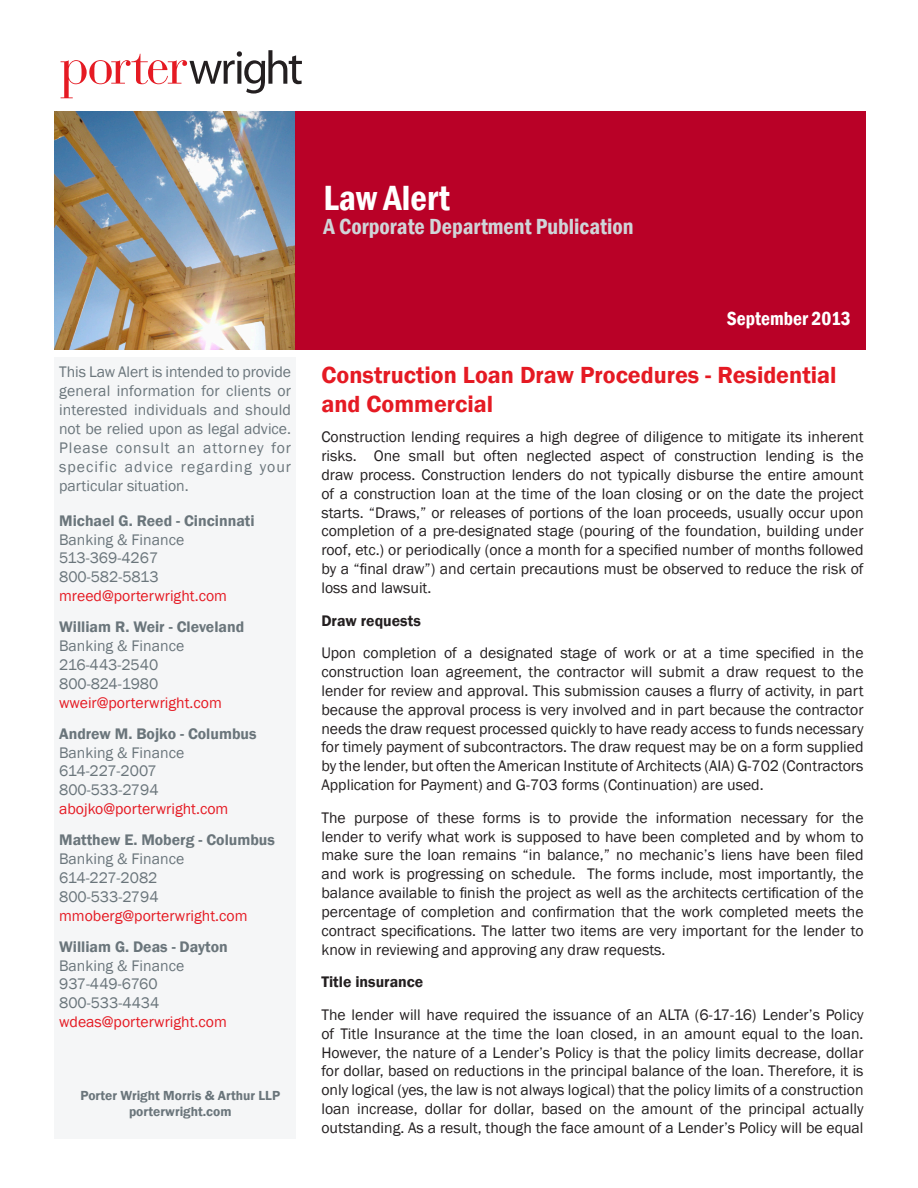
<style>
.page{position:relative;width:918px;height:1188px;background:#fff}
.page>*{position:absolute;margin:0;border:0;box-sizing:border-box;transform-origin:0 0}
.Alert_Heading{font:600 condensed 36px "Franklin Gothic";color:#fff}
.t1{font:600 24px/28.8px "Franklin Gothic";color:#e51a23}
.t2{font:600 condensed 22.5px "Franklin Gothic";color:#d0d4d8}
.t3{font:600 condensed 19.5px "Franklin Gothic";color:#fff}
.t4{font:15.75px/18.9px "Franklin Gothic";color:#231f20;text-align:justify}
.t5{font:15.75px/18.9px "Franklin Gothic";color:#6a757b;text-align:justify}
.t6{font:600 15.75px "Franklin Gothic";color:#6a757b}
.t7{font:15.75px "Franklin Gothic";color:#e51a23}
.t8{font:600 15.75px "Franklin Gothic";color:#231f20}
.t9{font:15.75px "Franklin Gothic";letter-spacing:-.03em;color:#6a757b}
.Alert_subhead{font:600 13.5px "Franklin Gothic";color:#6a757b}
</style>
<div class="page">
<img style="left:55px;top:111px;width:241px;height:239px">
<div style="left:296px;top:111px;width:570px;height:239px;background:#b90127"></div>
<div style="left:55px;top:357px;width:241px;height:782px;background:#f5f6f7"></div>
<svg style="left:61px;top:50px;width:241px;height:48px"></svg>
<p class="t5" style="left:59px;top:363px;width:233px">This Law Alert is intended to provide general information for clients or interested individuals and should not be relied upon as legal advice.<br>Please consult an attorney for specific advice regarding your particular situation.</p>
<p class="t6" style="left:59px;top:511px;width:197px">Michael G. Reed - Cincinnati</p>
<p class="t5" style="left:59px;top:530px;width:127px">Banking &amp; Finance</p>
<p class="t5" style="left:59px;top:549px;width:101px">513-369-4267</p>
<p class="t5" style="left:59px;top:568px;width:101px">800-582-5813</p>
<p class="t7" style="left:59px;top:586px;width:169px">mreed@porterwright.com</p>
<p class="t6" style="left:59px;top:617px;width:187px">William R. Weir - Cleveland</p>
<p class="t5" style="left:59px;top:637px;width:127px">Banking &amp; Finance</p>
<p class="t5" style="left:59px;top:656px;width:101px">216-443-2540</p>
<p class="t5" style="left:59px;top:674px;width:101px">800-824-1980</p>
<p class="t7" style="left:59px;top:693px;width:164px">wweir@porterwright.com</p>
<p class="t6" style="left:59px;top:724px;width:199px">Andrew M. Bojko - Columbus</p>
<p class="t5" style="left:59px;top:743px;width:127px">Banking &amp; Finance</p>
<p class="t9" style="left:59px;top:761px;width:99px">614-227-2007</p>
<p class="t5" style="left:59px;top:781px;width:101px">800-533-2794</p>
<p class="t7" style="left:59px;top:799px;width:171px">abojko@porterwright.com</p>
<p class="t6" style="left:59px;top:830px;width:217px">Matthew E. Moberg - Columbus</p>
<p class="t5" style="left:59px;top:850px;width:127px">Banking &amp; Finance</p>
<p class="t5" style="left:59px;top:869px;width:100px">614-227-2082</p>
<p class="t5" style="left:59px;top:887px;width:101px">800-533-2794</p>
<p class="t7" style="left:59px;top:906px;width:190px">mmoberg@porterwright.com</p>
<p class="t6" style="left:59px;top:937px;width:170px">William G. Deas - Dayton</p>
<p class="t5" style="left:59px;top:956px;width:127px">Banking &amp; Finance</p>
<p class="t5" style="left:59px;top:975px;width:100px">937-449-6760</p>
<p class="t5" style="left:59px;top:994px;width:102px">800-533-4434</p>
<p class="t7" style="left:59px;top:1012px;width:169px">wdeas@porterwright.com</p>
<p class="Alert_subhead" style="left:80px;top:1087px;width:201px">Porter Wright Morris &amp; Arthur LLP</p>
<p class="Alert_subhead" style="left:129px;top:1103px;width:104px">porterwright.com</p>
<p class="Alert_Heading" style="left:324px;top:174px;width:128px">Law Alert</p>
<p class="t2" style="left:324px;top:211px;width:312px">A Corporate Department Publication</p>
<p class="t3" style="left:727px;top:305px;width:126px">September 2013</p>
<p class="t1" style="left:321px;top:361px;width:517px">Construction Loan Draw Procedures - Residential and Commercial</p>
<p class="t4" style="left:321px;top:428px;width:544px">Construction lending requires a high degree of diligence to mitigate its inherent risks. One small but often neglected aspect of construction lending is the draw process. Construction lenders do not typically disburse the entire amount of a construction loan at the time of the loan closing or on the date the project starts. “Draws,” or releases of portions of the loan proceeds, usually occur upon completion of a pre-designated stage (pouring of the foundation, building under roof, etc.) or periodically (once a month for a specified number of months followed by a “final draw”) and certain precautions must be observed to reduce the risk of loss and lawsuit.</p>
<p class="t8" style="left:321px;top:611px;width:101px">Draw requests</p>
<p class="t4" style="left:321px;top:644px;width:544px">Upon completion of a designated stage of work or at a time specified in the construction loan agreement, the contractor will submit a draw request to the lender for review and approval. This submission causes a flurry of activity, in part because the approval process is very involved and in part because the contractor needs the draw request processed quickly to have ready access to funds necessary for timely payment of subcontractors. The draw request may be on a form supplied by the lender, but often the American Institute of Architects (AIA) G-702 (Contractors Application for Payment) and G-703 forms (Continuation) are used.</p>
<p class="t4" style="left:321px;top:808px;width:544px">The purpose of these forms is to provide the information necessary for the lender to verify what work is supposed to have been completed and by whom to make sure the loan remains “in balance,” no mechanic’s liens have been filed and work is progressing on schedule. The forms include, most importantly, the balance available to finish the project as well as the architects certification of the percentage of completion and confirmation that the work completed meets the contract specifications. The latter two items are very important for the lender to know in reviewing and approving any draw requests.</p>
<p class="t8" style="left:321px;top:972px;width:103px">Title insurance</p>
<p class="t4" style="left:321px;top:1005px;width:544px">The lender will have required the issuance of an ALTA (6-17-16) Lender’s Policy of Title Insurance at the time the loan closed, in an amount equal to the loan.<br>However, the nature of a Lender’s Policy is that the policy limits decrease, dollar for dollar, based on reductions in the principal balance of the loan. Therefore, it is only logical (yes, the law is not always logical) that the policy limits of a construction loan increase, dollar for dollar, based on the amount of the principal actually outstanding. As a result, though the face amount of a Lender’s Policy will be equal</p>
</div>
